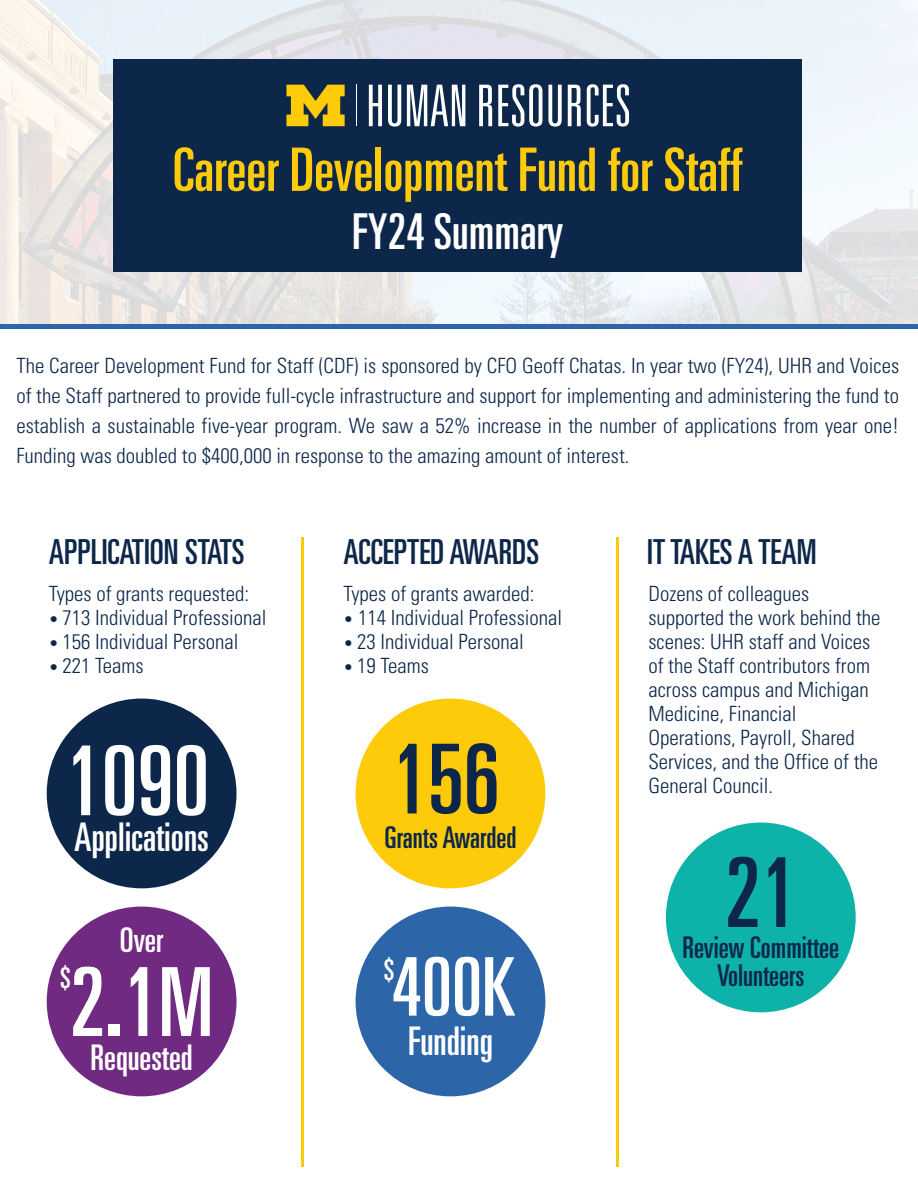
<style>
.page{position:relative;width:918px;height:1188px;background:#fff}
.page>*{position:absolute;margin:0;border:0;box-sizing:border-box;transform-origin:0 0}
.t1{font:ultra-condensed 96.6px "Univers LT Std";color:#0d274a}
.t2{font:ultra-condensed 96.6px "Univers LT Std";color:#fff}
.t3{font:ultra-condensed 95.4px "Univers LT Std";color:#fff}
.t4{font:ultra-condensed 81px "Univers LT Std";color:#fff}
.t5{font:ultra-condensed 60px "Univers LT Std";color:#fdcb0a}
.t6{font:ultra-condensed 49.5px "Univers LT Std";color:#fff}
.t7{font:ultra-condensed 39.45px "Univers LT Std";color:#fff}
.t8{font:ultra-condensed 35.4px "Univers LT Std";color:#fff}
.t9{font:ultra-condensed 34.5px "Univers LT Std";color:#0d274a}
.t10{font:ultra-condensed 34.05px "Univers LT Std";color:#fff}
.t11{font:ultra-condensed 30px/28px "Univers LT Std";color:#0d274a;text-align:center}
.t12{font:ultra-condensed 28.65px "Univers LT Std";color:#fff}
.t13{font:300 condensed 21px/24px "Univers LT Std";color:#0d274a;text-align:justify}
.s1{font-size:16.5px}
</style>
<div class="page">
<img style="left:0;top:0;width:917px;height:329px">
<div style="left:47px;top:699px;width:190px;height:189px;background:#0d274a;border-radius:50%"></div>
<div style="left:47px;top:907px;width:190px;height:189px;background:#702a82;border-radius:50%"></div>
<div style="left:356px;top:699px;width:189px;height:189px;background:#fdcb0a;border-radius:50%"></div>
<hr style="left:302px;top:537px;width:2px;height:630px;background:#fdcb0a">
<hr style="left:0;top:324px;width:918px;height:4px;background:#2c66a9">
<div style="left:113px;top:59px;width:689px;height:213px;background:#0d274a"></div>
<hr style="left:356px;top:85px;width:1px;height:41px;background:#fff">
<svg style="left:286px;top:85px;width:59px;height:41px"></svg>
<svg style="left:369px;top:85px;width:13px;height:41px"></svg>
<svg style="left:388px;top:85px;width:13px;height:42px"></svg>
<svg style="left:407px;top:85px;width:58px;height:41px"></svg>
<svg style="left:479px;top:85px;width:13px;height:41px"></svg>
<svg style="left:498px;top:84px;width:44px;height:43px"></svg>
<svg style="left:548px;top:85px;width:14px;height:42px"></svg>
<svg style="left:568px;top:85px;width:13px;height:41px"></svg>
<svg style="left:587px;top:84px;width:42px;height:43px"></svg>
<hr style="left:617px;top:537px;width:2px;height:630px;background:#fdcb0a">
<div style="left:666px;top:823px;width:190px;height:189px;background:#0db2a8;border-radius:50%"></div>
<div style="left:356px;top:907px;width:189px;height:189px;background:#2c66a9;border-radius:50%"></div>
<h3 class="t5" style="left:173px;top:135px;width:571px">Career Development Fund for Staff</h3>
<h3 class="t6" style="left:352px;top:204px;width:213px">FY24 Summary</h3>
<p class="t13" style="left:16px;top:351px;width:884px;line-height:30px">The Career Development Fund for Staff (CDF) is sponsored by CFO Geoff Chatas. In year two (FY24), UHR and Voices of the Staff partnered to provide full-cycle infrastructure and support for implementing and administering the fund to establish a sustainable five-year program. We saw a 52% increase in the number of applications from year one!<br>Funding was doubled to $400,000 in response to the amazing amount of interest.</p>
<h3 class="t9" style="left:49px;top:532px;width:197px">APPLICATION STATS</h3>
<p class="t13" style="left:49px;top:581px;width:202px">Types of grants requested:</p>
<p class="t13" style="left:49px;top:605px;width:219px"><span class="s1">•</span> 713 Individual Professional</p>
<p class="t13" style="left:49px;top:629px;width:191px"><span class="s1">•</span> 156 Individual Personal</p>
<p class="t13" style="left:49px;top:653px;width:96px"><span class="s1">•</span> 221 Teams</p>
<h1 class="t2" style="left:66px;top:726px;width:145px">1090</h1>
<h3 class="t7" style="left:74px;top:814px;width:136px">Applications</h3>
<h3 class="t10" style="left:120px;top:920px;width:45px">Over</h3>
<h3 class="t12" style="left:60px;top:962px;width:12px">$</h3>
<h2 class="t3" style="left:70px;top:948px;width:145px">2.1M</h2>
<h3 class="t8" style="left:91px;top:1037px;width:104px">Requested</h3>
<h3 class="t9" style="left:343px;top:532px;width:197px">ACCEPTED AWARDS</h3>
<h3 class="t9" style="left:647px;top:532px;width:171px">IT TAKES A TEAM</h3>
<p class="t13" style="left:648px;top:581px;width:234px;text-align:left">Dozens of colleagues supported the work behind the scenes: UHR staff and Voices of the Staff contributors from across campus and Michigan<br>Medicine, Financial<br>Operations, Payroll, Shared<br>Services, and the Office of the<br>General Council.</p>
<p class="t13" style="left:343px;top:581px;width:192px">Types of grants awarded:</p>
<p class="t13" style="left:343px;top:605px;width:220px"><span class="s1">•</span> 114 Individual Professional</p>
<p class="t13" style="left:343px;top:629px;width:182px"><span class="s1">•</span> 23 Individual Personal</p>
<p class="t13" style="left:343px;top:653px;width:87px"><span class="s1">•</span> 19 Teams</p>
<h1 class="t1" style="left:392px;top:724px;width:109px">156</h1>
<h3 class="t11" style="left:385px;top:823px;width:133px">Grants Awarded</h3>
<h3 class="t4" style="left:392px;top:941px;width:125px">400K</h3>
<h3 class="t7" style="left:408px;top:1019px;width:86px">Funding</h3>
<h3 class="t12" style="left:384px;top:954px;width:12px">$</h3>
<h1 class="t1" style="left:725px;top:838px;width:73px">21</h1>
<h3 class="t11" style="left:682px;top:933px;width:158px">Review Committee<br>Volunteers</h3>
</div>
